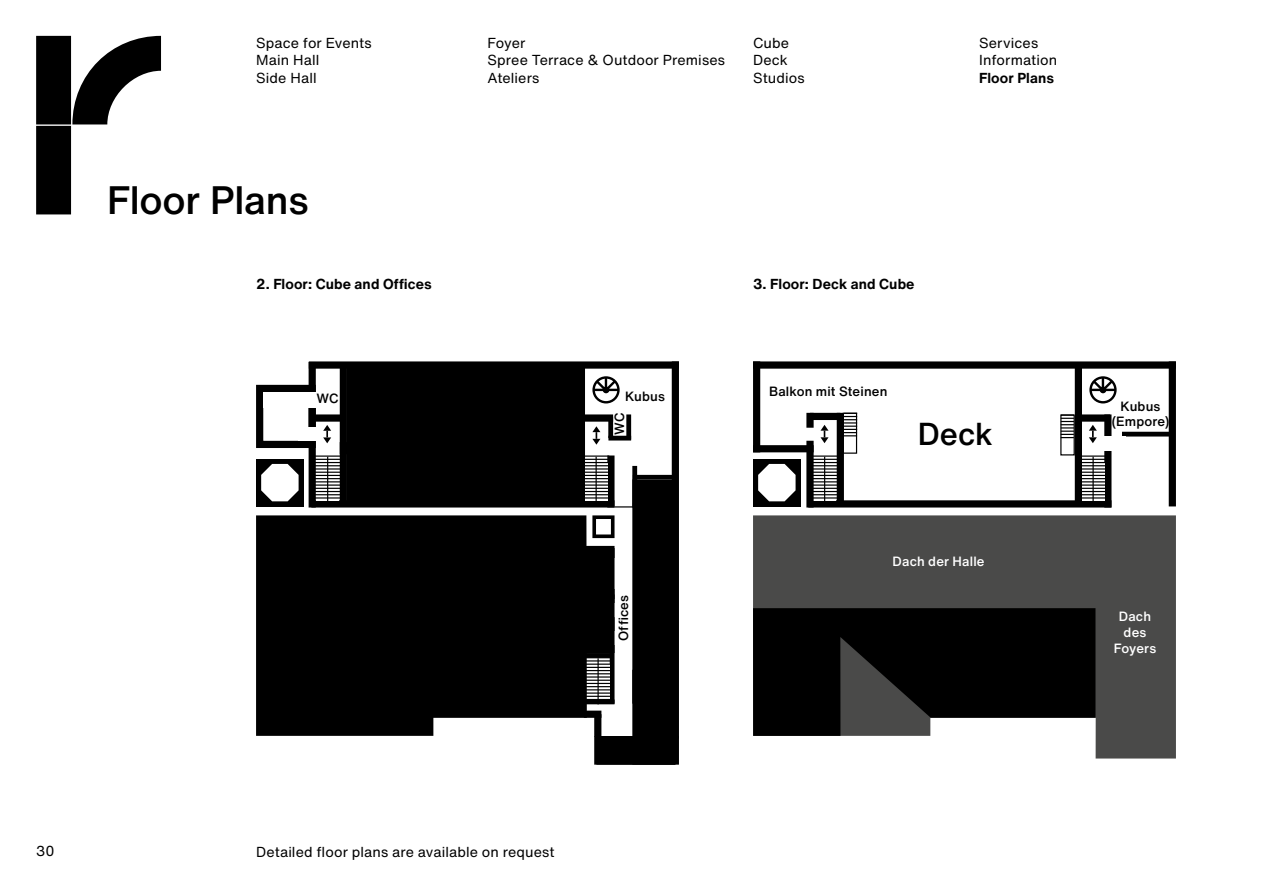
<style>
.page{position:relative;width:1263px;height:893px;background:#fff}
.page>*{position:absolute;margin:0;border:0;box-sizing:border-box;transform-origin:0 0}
.t1{font:500 39px "Helvetica Now Text";letter-spacing:-.005em;color:#000}
.t2{font:500 31.2px "Helvetica Now Text";color:#000}
.t3{font:14.25px/17.1px "Helvetica Now Text";letter-spacing:.01em;color:#000}
.t4{font:700 14.25px "Helvetica Now Text";letter-spacing:.01em;color:#000}
.t5{font:500 13.2px/15.9px "Helvetica Now Text";letter-spacing:.01em;color:#000;text-align:center}
.t6{font:500 13.2px/15.9px "Helvetica Now Text";letter-spacing:.01em;color:#fff;text-align:center}
</style>
<div class="page">
<svg style="left:36px;top:36px;width:125px;height:178px"></svg>
<div style="left:347px;top:368px;width:231px;height:132px;background:#000"></div>
<svg style="left:256px;top:515px;width:331px;height:221px;fill:#000"></svg>
<div style="left:264px;top:524px;width:314px;height:203px;background:#000"></div>
<div style="left:592px;top:515px;width:22px;height:23px;border:4px solid #000"></div>
<div style="left:256px;top:459px;width:48px;height:47px;background:#000"></div>
<svg style="left:261px;top:464px;width:38px;height:37px"></svg>
<div style="left:672px;top:361px;width:7px;height:377px;background:#000"></div>
<div style="left:581px;top:546px;width:33px;height:53px;border:5px solid #000"></div>
<div style="left:311px;top:500px;width:303px;height:7px;background:#000"></div>
<div style="left:607px;top:455px;width:7px;height:52px;background:#000"></div>
<div style="left:340px;top:442px;width:7px;height:61px;background:#000"></div>
<div style="left:309px;top:361px;width:370px;height:8px;background:#000"></div>
<div style="left:340px;top:368px;width:7px;height:86px;background:#000"></div>
<div style="left:313px;top:414px;width:30px;height:8px;background:#000"></div>
<div style="left:578px;top:368px;width:7px;height:136px;background:#000"></div>
<div style="left:582px;top:414px;width:31px;height:8px;background:#000"></div>
<svg style="left:317px;top:466px;width:22px;height:34px"></svg>
<svg style="left:316px;top:488px;width:24px;height:7px"></svg>
<hr style="left:315px;top:484px;width:26px;height:2px;background:#000">
<hr style="left:315px;top:497px;width:26px;height:2px;background:#000">
<hr style="left:327px;top:457px;width:1px;height:46px;background:#000">
<hr style="left:315px;top:468px;width:26px;height:2px;background:#000">
<svg style="left:316px;top:459px;width:24px;height:7px"></svg>
<hr style="left:315px;top:455px;width:26px;height:2px;background:#000">
<svg style="left:316px;top:472px;width:24px;height:10px"></svg>
<svg style="left:585px;top:466px;width:22px;height:30px"></svg>
<svg style="left:585px;top:488px;width:23px;height:7px"></svg>
<hr style="left:583px;top:484px;width:26px;height:2px;background:#000">
<hr style="left:583px;top:497px;width:26px;height:2px;background:#000">
<hr style="left:595px;top:457px;width:2px;height:46px;background:#000">
<hr style="left:583px;top:468px;width:26px;height:2px;background:#000">
<svg style="left:585px;top:459px;width:23px;height:7px"></svg>
<hr style="left:583px;top:455px;width:26px;height:2px;background:#000">
<svg style="left:585px;top:472px;width:23px;height:10px"></svg>
<div style="left:256px;top:385px;width:60px;height:63px;border:7px solid #000"></div>
<div style="left:309px;top:362px;width:7px;height:145px;background:#000"></div>
<div style="left:263px;top:392px;width:66px;height:15px;background:#fff"></div>
<div style="left:299px;top:428px;width:20px;height:13px;background:#fff"></div>
<div style="left:633px;top:475px;width:40px;height:5px;background:#000"></div>
<div style="left:632px;top:466px;width:5px;height:14px;background:#000"></div>
<hr style="left:610px;top:617px;width:4px;height:87px;background:#000">
<div style="left:581px;top:653px;width:32px;height:5px;background:#000"></div>
<svg style="left:587px;top:674px;width:22px;height:22px"></svg>
<hr style="left:585px;top:692px;width:26px;height:2px;background:#000">
<svg style="left:585px;top:680px;width:25px;height:10px"></svg>
<hr style="left:585px;top:676px;width:26px;height:2px;background:#000">
<svg style="left:585px;top:696px;width:25px;height:3px"></svg>
<hr style="left:597px;top:658px;width:2px;height:46px;background:#000">
<svg style="left:585px;top:658px;width:25px;height:16px"></svg>
<svg style="left:614px;top:603px;width:1px;height:14px"></svg>
<svg style="left:614px;top:632px;width:1px;height:13px"></svg>
<div style="left:582px;top:699px;width:32px;height:5px;background:#000"></div>
<div style="left:594px;top:736px;width:85px;height:29px;border:5px solid #000"></div>
<div style="left:584px;top:711px;width:17px;height:7px;background:#000"></div>
<div style="left:594px;top:714px;width:7px;height:23px;background:#000"></div>
<div style="left:608px;top:417px;width:5px;height:21px;background:#000"></div>
<hr style="left:608px;top:436px;width:23px;height:4px;background:#000">
<div style="left:626px;top:414px;width:5px;height:25px;background:#000"></div>
<div style="left:592px;top:376px;width:28px;height:27px;border:2px solid #000;border-radius:50%"></div>
<svg style="left:593px;top:378px;width:25px;height:15px"></svg>
<svg style="left:753px;top:515px;width:423px;height:243px;background:#616160"></svg>
<div style="left:753px;top:459px;width:48px;height:47px;background:#000"></div>
<svg style="left:758px;top:464px;width:37px;height:37px"></svg>
<div style="left:1169px;top:361px;width:7px;height:145px;background:#000"></div>
<div style="left:808px;top:500px;width:303px;height:7px;background:#000"></div>
<div style="left:1104px;top:414px;width:7px;height:93px;background:#000"></div>
<div style="left:837px;top:413px;width:7px;height:93px;background:#000"></div>
<div style="left:753px;top:361px;width:423px;height:8px;background:#000"></div>
<div style="left:810px;top:413px;width:30px;height:7px;background:#000"></div>
<div style="left:1075px;top:368px;width:7px;height:136px;background:#000"></div>
<div style="left:1079px;top:414px;width:31px;height:8px;background:#000"></div>
<svg style="left:814px;top:466px;width:22px;height:34px"></svg>
<svg style="left:814px;top:488px;width:23px;height:7px"></svg>
<hr style="left:812px;top:484px;width:25px;height:2px;background:#000">
<hr style="left:812px;top:497px;width:25px;height:2px;background:#000">
<hr style="left:824px;top:457px;width:1px;height:46px;background:#000">
<hr style="left:812px;top:468px;width:26px;height:2px;background:#000">
<svg style="left:814px;top:459px;width:23px;height:7px"></svg>
<hr style="left:812px;top:455px;width:26px;height:2px;background:#000">
<svg style="left:814px;top:472px;width:23px;height:10px"></svg>
<svg style="left:1082px;top:466px;width:22px;height:30px"></svg>
<svg style="left:1082px;top:488px;width:23px;height:7px"></svg>
<hr style="left:1080px;top:484px;width:26px;height:2px;background:#000">
<hr style="left:1080px;top:497px;width:26px;height:2px;background:#000">
<hr style="left:1092px;top:457px;width:2px;height:46px;background:#000">
<hr style="left:1080px;top:468px;width:26px;height:2px;background:#000">
<svg style="left:1082px;top:459px;width:23px;height:7px"></svg>
<hr style="left:1080px;top:455px;width:26px;height:2px;background:#000">
<svg style="left:1082px;top:472px;width:23px;height:10px"></svg>
<div style="left:1122px;top:432px;width:47px;height:5px;background:#000"></div>
<div style="left:753px;top:361px;width:7px;height:91px;background:#000"></div>
<div style="left:753px;top:445px;width:61px;height:7px;background:#000"></div>
<div style="left:806px;top:441px;width:8px;height:66px;background:#000"></div>
<div style="left:806px;top:413px;width:8px;height:15px;background:#000"></div>
<div style="left:843px;top:413px;width:14px;height:41px;border:1px solid #000"></div>
<svg style="left:844px;top:413px;width:13px;height:23px"></svg>
<div style="left:1099px;top:437px;width:26px;height:14px;background:#fff"></div>
<div style="left:1060px;top:414px;width:15px;height:41px;border:1px solid #000"></div>
<svg style="left:1061px;top:414px;width:13px;height:24px"></svg>
<div style="left:1089px;top:376px;width:27px;height:27px;border:2px solid #000;border-radius:50%"></div>
<svg style="left:1090px;top:378px;width:25px;height:15px"></svg>
<svg style="left:753px;top:608px;width:342px;height:128px;background:#1a1a1a"></svg>
<svg style="left:1089px;top:425px;width:8px;height:18px"></svg>
<svg style="left:592px;top:426px;width:8px;height:19px"></svg>
<svg style="left:323px;top:425px;width:8px;height:18px"></svg>
<svg style="left:820px;top:425px;width:8px;height:18px"></svg>
<div style="left:633px;top:480px;width:42px;height:284px;background:#000"></div>
<div style="left:632px;top:480px;width:43px;height:285px;border:2px solid #000"></div>
<div style="left:575px;top:549px;width:39px;height:103px;background:#000"></div>
<div style="left:597px;top:737px;width:78px;height:27px;background:#000"></div>
<div style="left:596px;top:736px;width:79px;height:29px;border:2px solid #000"></div>
<svg style="left:614px;top:506px;width:21px;height:1px"></svg>
<p class="t3" style="left:256px;top:34px;width:117px">Space for Events<br>Main Hall<br>Side Hall</p>
<p class="t3" style="left:753px;top:34px;width:53px">Cube<br>Deck<br>Studios</p>
<p class="t3" style="left:979px;top:34px;width:80px">Services<br>Information</p>
<p class="t3" style="left:487px;top:34px;width:239px">Foyer<br>Spree Terrace &amp; Outdoor Premises<br>Ateliers</p>
<p class="t4" style="left:979px;top:67px;width:76px">Floor Plans</p>
<h1 class="t1" style="left:107px;top:171px;width:203px">Floor Plans</h1>
<p class="t4" style="left:256px;top:273px;width:177px">2. Floor: Cube and Offices</p>
<p class="t4" style="left:753px;top:273px;width:163px">3. Floor: Deck and Cube</p>
<p class="t5" style="left:316px;top:390px;width:24px">WC</p>
<p class="t5" style="left:625px;top:388px;width:41px">Kubus</p>
<p class="t5" style="left:611px;top:435px;width:24px;rotate:-90deg">WC</p>
<p class="t5" style="left:615px;top:641px;width:47px;rotate:-90deg">Offices</p>
<p class="t5" style="left:769px;top:383px;width:120px">Balkon mit Steinen</p>
<h2 class="t2" style="left:918px;top:411px;width:77px">Deck</h2>
<p class="t6" style="left:892px;top:553px;width:94px">Dach der Halle</p>
<p class="t5" style="left:1112px;top:398px;width:59px">Kubus (Empore)</p>
<p class="t6" style="left:1114px;top:608px;width:44px">Dach des<br>Foyers</p>
<p class="t3" style="left:36px;top:842px;width:20px">30</p>
<p class="t3" style="left:256px;top:843px;width:300px">Detailed floor plans are available on request</p>
</div>
